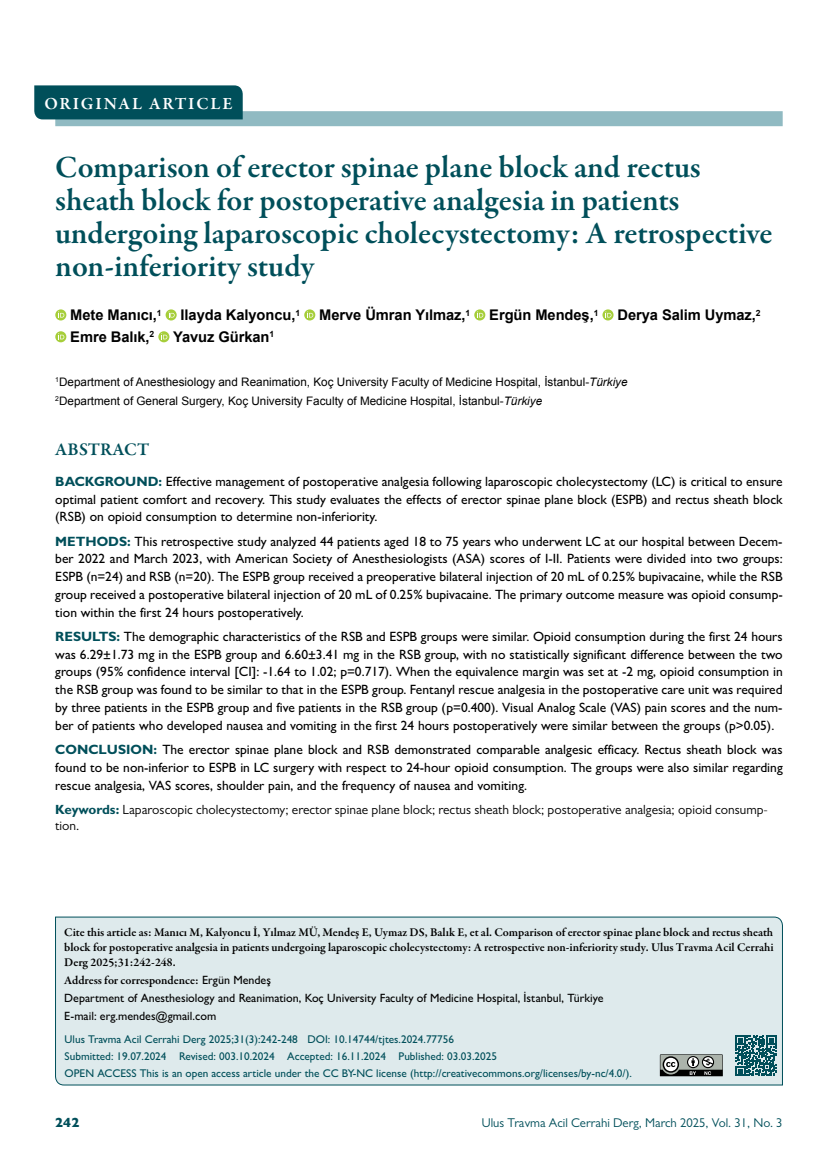
<style>
.page{position:relative;width:838px;height:1170px;background:#fff}
.page>*{position:absolute;margin:0;border:0;box-sizing:border-box;transform-origin:0 0}
.t1{font:600 31.5px/32.8px "Garamond Premr Pro";color:#004f5a}
.t2{font:600 18px "Garamond Premr Pro";letter-spacing:.005em;color:#004f5a}
.t3{font:600 17.25px "Garamond Premr Pro";letter-spacing:.105em;color:#fff}
.t4{font:700 14.7px "Arial";letter-spacing:-.005em;color:#000}
.t5{font:500 13.5px/17.9px "Gill Sans MT Pro";color:#000;text-align:justify}
.t6{font:800 13.5px "Gill Sans MT Pro";color:#004f5a}
.t7{font:13.35px/16.4px "Gill Sans MT Pro";color:#000}
.t8{font:12.75px "Gill Sans MT Pro";color:#004f5a}
.t9{font:600 12px/15px "Garamond Premr Pro";color:#000;text-align:justify}
.t10{font:500 12px/18px "Gill Sans MT Pro";color:#000}
.t11{font:11.7px/19.4px "Arial";color:#000}
.t12{font:500 11.25px/17.1px "Gill Sans MT Pro";color:#004f5a}
.s1{font-style:italic}
.s2{font-weight:700;color:#004f5a}
.s3{font-family:"Gill Sans MT Pro";font-weight:500}
</style>
<div class="page">
<div style="left:55px;top:111px;width:727px;height:15px;background:#90bac2"></div>
<svg style="left:55px;top:309px;width:11px;height:11px"></svg>
<svg style="left:58px;top:311px;width:6px;height:6px"></svg>
<svg style="left:166px;top:309px;width:11px;height:11px"></svg>
<svg style="left:168px;top:311px;width:7px;height:6px"></svg>
<svg style="left:304px;top:309px;width:11px;height:11px"></svg>
<svg style="left:307px;top:311px;width:6px;height:6px"></svg>
<svg style="left:474px;top:309px;width:11px;height:11px"></svg>
<svg style="left:477px;top:311px;width:6px;height:6px"></svg>
<svg style="left:602px;top:309px;width:11px;height:11px"></svg>
<svg style="left:605px;top:311px;width:6px;height:6px"></svg>
<svg style="left:55px;top:331px;width:11px;height:11px"></svg>
<svg style="left:58px;top:333px;width:6px;height:6px"></svg>
<svg style="left:158px;top:331px;width:11px;height:11px"></svg>
<svg style="left:161px;top:333px;width:6px;height:6px"></svg>
<div style="left:34px;top:85px;width:209px;height:34px;background:#004f5a"></div>
<div style="left:55px;top:916px;width:728px;height:169px;background:#deeaec"></div>
<svg style="left:735px;top:1035px;width:41px;height:40px;background:#3f7b83"></svg>
<svg style="left:660px;top:1054px;width:63px;height:22px"></svg>
<p class="t3" style="left:44px;top:93px;width:190px">ORIGINAL ARTICLE</p>
<h1 class="t1" style="left:55px;top:151px;width:719px">Comparison of erector spinae plane block and rectus sheath block for postoperative analgesia in patients undergoing laparoscopic cholecystectomy: A retrospective non-inferiority study</h1>
<p class="t4" style="left:70px;top:305px;width:93px">Mete Manıcı,<sup>1</sup></p>
<p class="t4" style="left:181px;top:305px;width:121px">Ilayda Kalyoncu,<sup>1</sup></p>
<p class="t4" style="left:319px;top:305px;width:152px">Merve Ümran Yılmaz,<sup>1</sup></p>
<p class="t4" style="left:489px;top:305px;width:111px">Ergün Mendeş,<sup>1</sup></p>
<p class="t4" style="left:617px;top:305px;width:145px">Derya Salim Uymaz,<sup>2</sup></p>
<p class="t4" style="left:70px;top:327px;width:86px">Emre Balık,<sup>2</sup></p>
<p class="t4" style="left:173px;top:327px;width:103px">Yavuz Gürkan<sup>1</sup></p>
<p class="t11" style="left:55px;top:372px;width:574px"><sup>1</sup>Department of Anesthesiology and Reanimation, Koç University Faculty of Medicine Hospital, İstanbul-<span class="s1">Türkiye<br></span><sup>2</sup>Department of General Surgery, Koç University Faculty of Medicine Hospital, İstanbul-<span class="s1">Türkiye</span></p>
<h2 class="t2" style="left:55px;top:439px;width:95px">ABSTRACT</h2>
<p class="t5" style="left:55px;top:472px;width:729px"><span class="s2">BACKGROUND:</span> Effective management of postoperative analgesia following laparoscopic cholecystectomy (LC) is critical to ensure optimal patient comfort and recovery. This study evaluates the effects of erector spinae plane block (ESPB) and rectus sheath block (RSB) on opioid consumption to determine non-inferiority.</p>
<p class="t5" style="left:55px;top:532px;width:729px"><span class="s2">METHODS:</span> This retrospective study analyzed 44 patients aged 18 to 75 years who underwent LC at our hospital between Decem&shy;ber 2022 and March 2023, with American Society of Anesthesiologists (ASA) scores of I-II. Patients were divided into two groups:<br>ESPB (n=24) and RSB (n=20). The ESPB group received a preoperative bilateral injection of 20 mL of 0.25% bupivacaine, while the RSB group received a postoperative bilateral injection of 20 mL of 0.25% bupivacaine. The primary outcome measure was opioid consump&shy;tion within the first 24 hours postoperatively.</p>
<p class="t5" style="left:55px;top:627px;width:729px"><span class="s2">RESULTS:</span> The demographic characteristics of the RSB and ESPB groups were similar. Opioid consumption during the first 24 hours was 6.29±1.73 mg in the ESPB group and 6.60±3.41 mg in the RSB group, with no statistically significant difference between the two groups (95% confidence interval [CI]: -1.64 to 1.02; p=0.717). When the equivalence margin was set at -2 mg, opioid consumption in the RSB group was found to be similar to that in the ESPB group. Fentanyl rescue analgesia in the postoperative care unit was required by three patients in the ESPB group and five patients in the RSB group (p=0.400). Visual Analog Scale (VAS) pain scores and the num&shy;ber of patients who developed nausea and vomiting in the first 24 hours postoperatively were similar between the groups (p&gt;0.05).</p>
<p class="t5" style="left:55px;top:740px;width:729px"><span class="s2">CONCLUSION:</span> The erector spinae plane block and RSB demonstrated comparable analgesic efficacy. Rectus sheath block was found to be non-inferior to ESPB in LC surgery with respect to 24-hour opioid consumption. The groups were also similar regarding rescue analgesia, VAS scores, shoulder pain, and the frequency of nausea and vomiting.</p>
<p class="t7" style="left:55px;top:800px;width:714px"><span class="s2">Keywords:</span> Laparoscopic cholecystectomy; erector spinae plane block; rectus sheath block; postoperative analgesia; opioid consump&shy;tion.</p>
<p class="t9" style="left:64px;top:924px;width:711px">Cite this article as: Manıcı M, Kalyoncu İ, Yılmaz MÜ, Mendeş E, Uymaz DS, Balık E, et al. Comparison of erector spinae plane block and rectus sheath block for postoperative analgesia in patients undergoing laparoscopic cholecystectomy: A retrospective non-inferiority study. Ulus Travma Acil Cerrahi Derg 2025;31:242-248.</p>
<p class="t9" style="left:64px;top:972px;width:208px">Address for correspondence: <span class="s3">Ergün Mendeş</span></p>
<p class="t10" style="left:64px;top:988px;width:541px">Department of Anesthesiology and Reanimation, Koç University Faculty of Medicine Hospital, İstanbul, Türkiye<br>E-mail: erg.mendes@gmail.com</p>
<p class="t12" style="left:65px;top:1030px;width:568px">Ulus Travma Acil Cerrahi Derg 2025;31(3):242-248 DOI: 10.14744/tjtes.2024.77756<br>Submitted: 19.07.2024 Revised: 003.10.2024 Accepted: 16.11.2024 Published: 03.03.2025<br>OPEN ACCESS This is an open access article under the CC BY-NC license (http://creativecommons.org/licenses/by-nc/4.0/).</p>
<p class="t6" style="left:55px;top:1114px;width:26px">242</p>
<p class="t8" style="left:482px;top:1115px;width:302px">Ulus Travma Acil Cerrahi Derg, March 2025, Vol. 31, No. 3</p>
</div>
